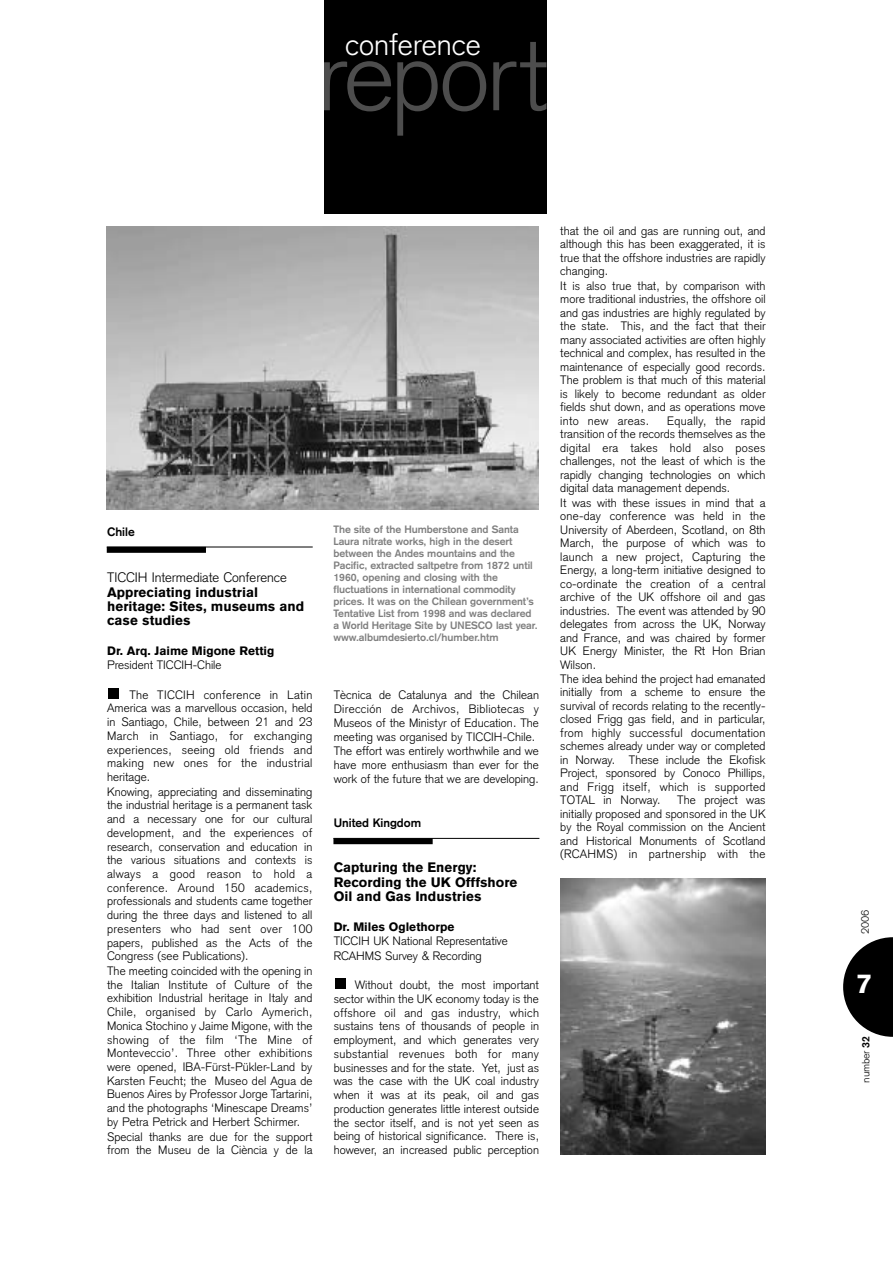
<style>
.page{position:relative;width:893px;height:1263px;background:#fff}
.page>*{position:absolute;margin:0;border:0;box-sizing:border-box;transform-origin:0 0}
.t1{font:300 100.5px "Akzidenz Grotesk BE";letter-spacing:-.05em;color:#4d4d4d}
.t2{font:300 30px "Akzidenz Grotesk";color:#fff}
.t3{font:700 27px "Akzidenz Grotesk BE";color:#fff}
.t4{font:900 13.5px/14.2px "Akzidenz Grotesk";color:#000}
.t5{font:300 13.5px "Akzidenz Grotesk";color:#000}
.t6{font:300 12px/13.5px "Akzidenz Grotesk";letter-spacing:.005em;color:#000}
.t7{font:900 12px "Akzidenz Grotesk";color:#000}
.t8{font:700 12px "Akzidenz Grotesk";color:#000}
.t9{font:700 10.5px/12px "Akzidenz Grotesk";letter-spacing:-.005em;color:#808080}
.t10{font:300 10.5px "Akzidenz Grotesk BE";letter-spacing:-.015em;color:#000}
.s1{font-family:"Akzidenz Grotesk";font-weight:700}
</style>
<div class="page">
<svg style="left:843px;top:937px;width:49px;height:100px"></svg>
<div style="left:324px;top:0;width:222px;height:213px;background:#000"></div>
<div style="left:335px;top:978px;width:11px;height:11px;background:#000"></div>
<div style="left:109px;top:688px;width:10px;height:11px;background:#000"></div>
<img style="left:107px;top:227px;width:431px;height:283px">
<img style="left:560px;top:878px;width:205px;height:276px">
<hr style="left:107px;top:547px;width:206px;height:1px;background:#000">
<div style="left:107px;top:547px;width:99px;height:6px;background:#000"></div>
<hr style="left:333px;top:838px;width:206px;height:1px;background:#000">
<div style="left:333px;top:838px;width:99px;height:6px;background:#000"></div>
<h2 class="t2" style="left:345px;top:34px;width:137px">conference</h2>
<h1 class="t1" style="left:316px;top:39px;width:233px">report</h1>
<p class="t9" style="left:333px;top:525px;width:206px">The site of the Humberstone and Santa Laura nitrate works, high in the desert between the Andes mountains and the Pacific, extracted saltpetre from 1872 until 1960, opening and closing with the fluctuations in international commodity prices. It was on the Chilean government’s Tentative List from 1998 and was declared a World Heritage Site by UNESCO last year. www.albumdesierto.cl/humber.htm</p>
<p class="t8" style="left:107px;top:528px;width:29px">Chile</p>
<p class="t5" style="left:107px;top:572px;width:181px">TICCIH Intermediate Conference</p>
<p class="t4" style="left:107px;top:586px;width:199px">Appreciating industrial heritage: Sites, museums and case studies</p>
<p class="t7" style="left:107px;top:646px;width:169px">Dr. Arq. Jaime Migone Rettig</p>
<p class="t6" style="left:107px;top:660px;width:116px">President TICCIH-Chile</p>
<p class="t6" style="left:107px;top:689px;width:207px;text-indent:22px">The TICCIH conference in Latin America was a marvellous occasion, held in Santiago, Chile, between 21 and 23<br>March in Santiago, for exchanging experiences, seeing old friends and making new ones for the industrial heritage.<br>Knowing, appreciating and disseminating the industrial heritage is a permanent task and a necessary one for our cultural development, and the experiences of research, conservation and education in the various situations and contexts is always a good reason to hold a conference. Around 150 academics, professionals and students came together during the three days and listened to all presenters who had sent over 100 papers, published as the Acts of the Congress (see Publications).<br>The meeting coincided with the opening in the Italian Institute of Culture of the exhibition Industrial heritage in Italy and Chile, organised by Carlo Aymerich, Monica Stochino y Jaime Migone, with the showing of the film ‘The Mine of Monteveccio’. Three other exhibitions were opened, IBA-Fürst-Pükler-Land by Karsten Feucht; the Museo del Agua de Buenos Aires by Professor Jorge Tartarini, and the photographs ‘Minescape Dreams’ by Petra Petrick and Herbert Schirmer.<br>Special thanks are due for the support from the Museu de la Ciència y de la</p>
<p class="t6" style="left:334px;top:690px;width:207px;line-height:14px">Tècnica de Catalunya and the Chilean Dirección de Archivos, Bibliotecas y Museos of the Ministyr of Education. The meeting was organised by TICCIH-Chile.<br>The effort was entirely worthwhile and we have more enthusiasm than ever for the work of the future that we are developing.</p>
<p class="t8" style="left:334px;top:819px;width:89px">United Kingdom</p>
<p class="t4" style="left:334px;top:862px;width:185px">Capturing the Energy:<br>Recording the UK Offfshore<br>Oil and Gas Industries</p>
<p class="t7" style="left:334px;top:922px;width:122px">Dr. Miles Oglethorpe</p>
<p class="t6" style="left:334px;top:935px;width:176px;line-height:14.5px">TICCIH UK National Representative<br>RCAHMS Survey &amp; Recording</p>
<p class="t6" style="left:334px;top:979px;width:207px;text-align:justify;text-indent:21px">Without doubt, the most important sector within the UK economy today is the offshore oil and gas industry, which sustains tens of thousands of people in employment, and which generates very substantial revenues both for many businesses and for the state. Yet, just as was the case with the UK coal industry when it was at its peak, oil and gas production generates little interest outside the sector itself, and is not yet seen as being of historical significance. There is, however, an increased public perception</p>
<p class="t6" style="left:560px;top:225px;width:207px">that the oil and gas are running out, and although this has been exaggerated, it is true that the offshore industries are rapidly changing.<br>It is also true that, by comparison with more traditional industries, the offshore oil and gas industries are highly regulated by the state. This, and the fact that their many associated activities are often highly technical and complex, has resulted in the maintenance of especially good records.<br>The problem is that much of this material is likely to become redundant as older fields shut down, and as operations move into new areas.</p>
<p class="t6" style="left:560px;top:415px;width:207px;text-indent:107px">Equally, the rapid transition of the records themselves as the digital era takes hold also poses challenges, not the least of which is the rapidly changing technologies on which digital data management depends.<br>It was with these issues in mind that a one-day conference was held in the University of Aberdeen, Scotland, on 8th March, the purpose of which was to launch a new project, Capturing the Energy, a long-term initiative designed to co-ordinate the creation of a central archive of the UK offshore oil and gas industries. The event was attended by 90 delegates from across the UK, Norway and France, and was chaired by former UK Energy Minister, the Rt Hon Brian Wilson.<br>The idea behind the project had emanated initially from a scheme to ensure the survival of records relating to the recently&shy;closed Frigg gas field, and in particular, from highly successful documentation schemes already under way or completed in Norway. These include the Ekofisk Project, sponsored by Conoco Phillips, and Frigg itself, which is supported TOTAL in Norway.</p>
<p class="t6" style="left:560px;top:795px;width:207px;text-align:justify;text-indent:117px">The project was initially proposed and sponsored in the UK by the Royal commission on the Ancient and Historical Monuments of Scotland (RCAHMS) in partnership with the</p>
<p class="t10" style="left:861px;top:934px;width:26px;rotate:-90deg">2006</p>
<h3 class="t3" style="left:856px;top:974px;width:17px">7</h3>
<p class="t10" style="left:862px;top:1083px;width:48px;rotate:-90deg">number <span class="s1">32</span></p>
</div>
